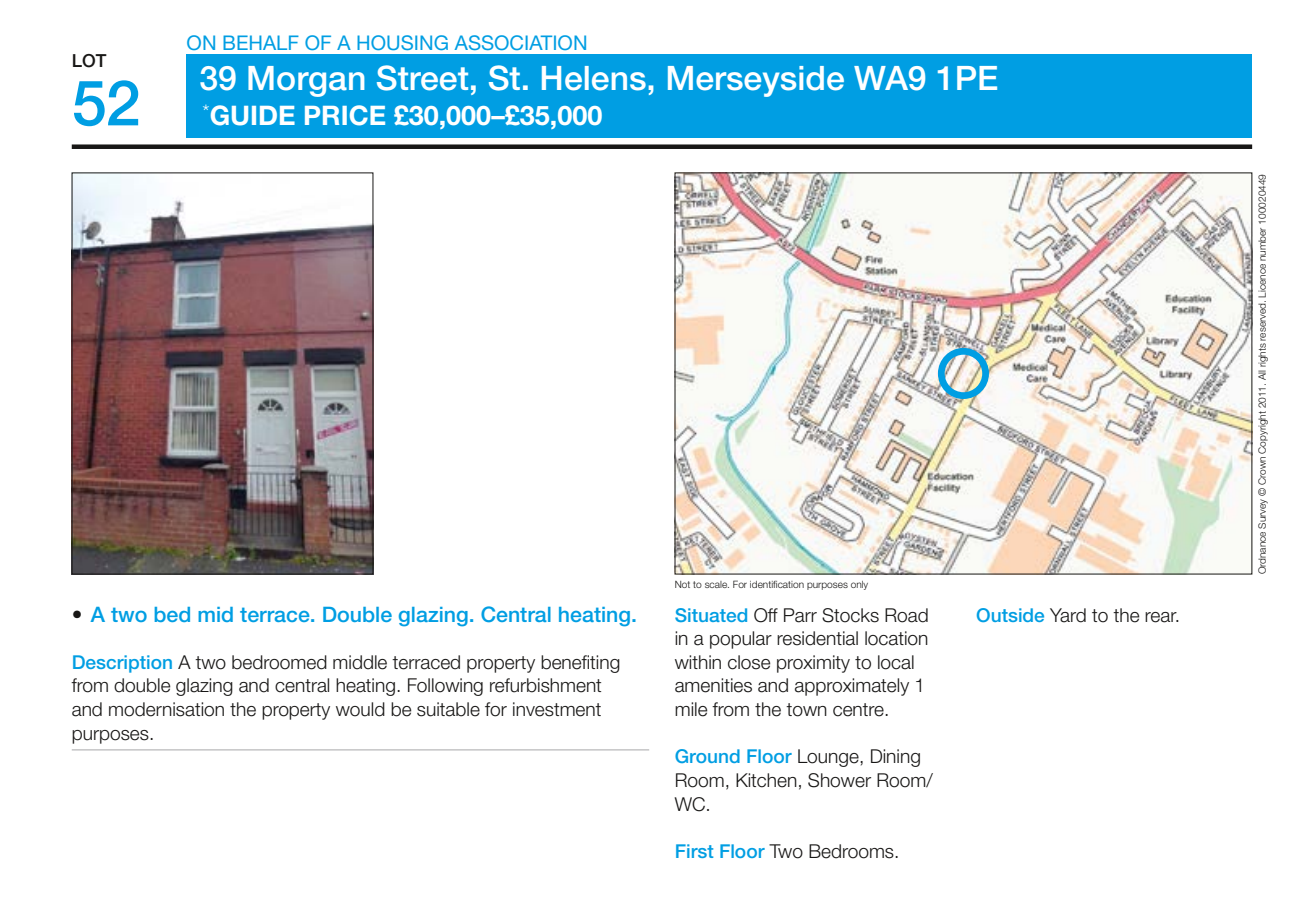
<style>
.page{position:relative;width:1291px;height:917px;background:#fff}
.page>*{position:absolute;margin:0;border:0;box-sizing:border-box;transform-origin:0 0}
.t1{font:500 63px "Helvetica Neue LT Std";color:#009ee3}
.t2{font:500 33.75px "Helvetica Neue LT Std";color:#fff}
.t3{font:700 27px "Helvetica Neue LT Std";color:#fff}
.t4{font:500 21.38px "Helvetica Neue LT Std";color:#009ee3}
.t5{font:20.25px "Helvetica Neue LT Std";color:#009ee3}
.t6{font:300 19.12px/23.6px "Helvetica Neue LT Std";color:#181716}
.t7{font:500 18px "Helvetica Neue LT Std";color:#181716}
.t8{font:300 10.12px "Helvetica Neue LT Std";color:#181716}
.s1{color:#181716}
.s2{font-weight:500;color:#009ee3}
</style>
<div class="page">
<div style="left:187px;top:54px;width:1065px;height:84px;background:#009ee3"></div>
<img style="left:74px;top:175px;width:297px;height:397px">
<div style="left:72px;top:173px;width:301px;height:401px;border:1px solid #181716"></div>
<img style="left:676px;top:175px;width:574px;height:397px">
<div style="left:72px;top:144px;width:1180px;height:5px;background:#181716"></div>
<hr style="left:72px;top:749px;width:577px;height:1px;background:#b1b2b3">
<div style="left:938px;top:348px;width:51px;height:51px;border:7px solid #009ee3;border-radius:50%"></div>
<p class="t7" style="left:72px;top:50px;width:36px">LOT</p>
<h1 class="t1" style="left:72px;top:65px;width:70px">52</h1>
<p class="t5" style="left:187px;top:30px;width:402px">ON BEHALF OF A HOUSING ASSOCIATION</p>
<h2 class="t2" style="left:199px;top:58px;width:800px">39 Morgan Street, St. Helens, Merseyside WA9 1PE</h2>
<h3 class="t3" style="left:202px;top:99px;width:401px"><sup>*</sup>GUIDE PRICE £30,000–£35,000</h3>
<p class="t8" style="left:674px;top:578px;width:195px">Not to scale. For identification purposes only</p>
<p class="t4" style="left:72px;top:601px;width:567px"><span class="s1">•</span> A two bed mid terrace. Double glazing. Central heating.</p>
<p class="t6" style="left:976px;top:602px;width:205px"><span class="s2">Outside</span> Yard to the rear.</p>
<p class="t6" style="left:72px;top:650px;width:550px"><span class="s2">Description</span> A two bedroomed middle terraced property benefiting from double glazing and central heating. Following refurbishment and modernisation the property would be suitable for investment purposes.</p>
<p class="t6" style="left:674px;top:602px;width:256px"><span class="s2">Situated</span> Off Parr Stocks Road in a popular residential location within close proximity to local amenities and approximately 1 mile from the town centre.</p>
<p class="t6" style="left:674px;top:744px;width:259px"><span class="s2">Ground Floor</span> Lounge, Dining<br>Room, Kitchen, Shower Room/<br>WC.</p>
<p class="t6" style="left:674px;top:839px;width:226px"><span class="s2">First Floor</span> Two Bedrooms.</p>
<p class="t8" style="left:1255px;top:574px;width:402px;rotate:-90deg">Ordnance Survey © Crown Copyright 2011. All rights reserved. Licence number 100020449</p>
</div>
